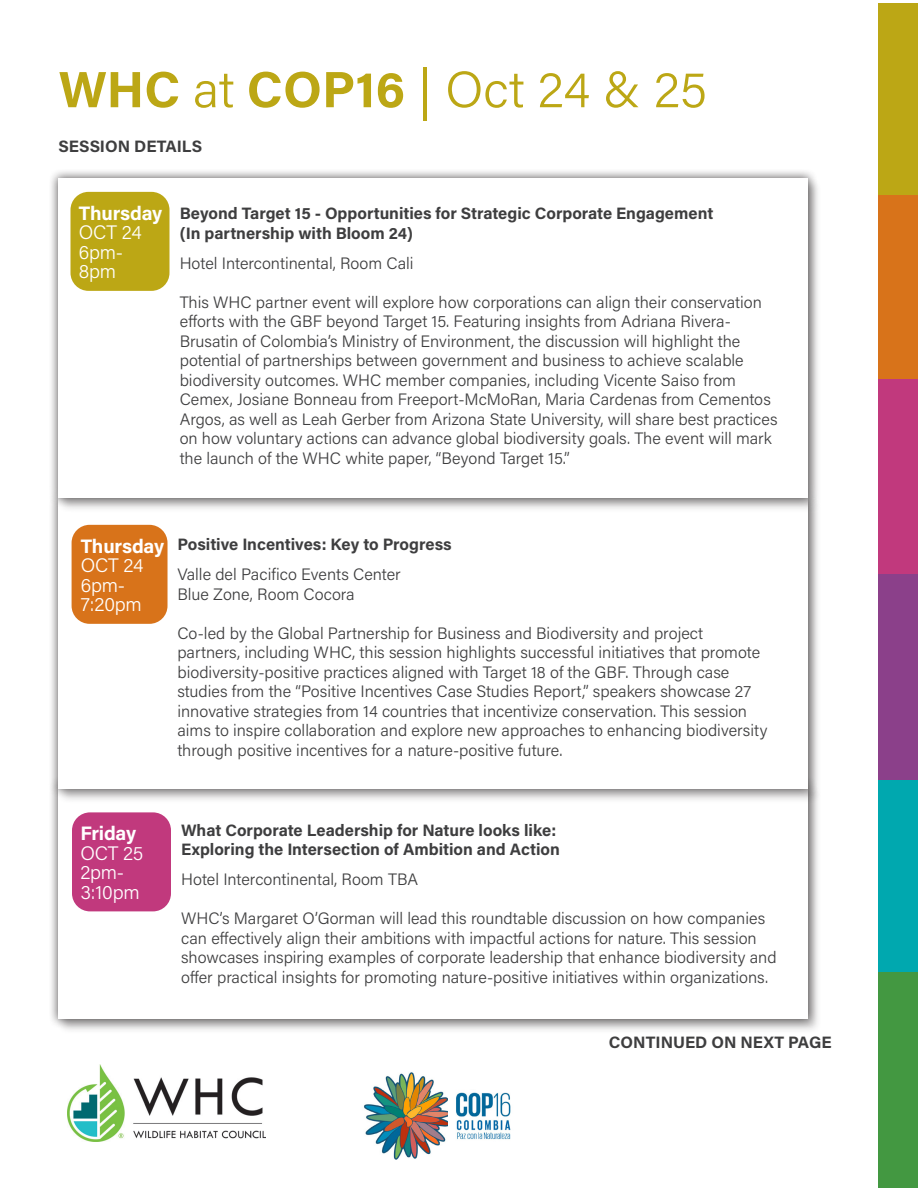
<style>
.page{position:relative;width:918px;height:1188px;background:#fff}
.page>*{position:absolute;margin:0;border:0;box-sizing:border-box;transform-origin:0 0}
.t1{font:300 51px "Acumin Pro";letter-spacing:-.005em;color:#bca715}
.t2{font:300 19.5px "Acumin Pro";letter-spacing:-.01em;color:#fff}
.t3{font:700 19.5px "Acumin Pro";letter-spacing:-.01em;color:#fff}
.t4{font:300 16.5px/19.5px "Acumin Pro";color:#3e3e3f}
.t5{font:700 16.5px/19.8px "Acumin Pro";color:#3e3e3f}
.s1{font-weight:700}
</style>
<div class="page">
<div style="left:56px;top:784px;width:767px;height:251px;background:#f8f8f8"></div>
<div style="left:49px;top:775px;width:769px;height:254px;background:#231f20;opacity:.75"></div>
<div style="left:58px;top:785px;width:750px;height:234px;background:#fff"></div>
<div style="left:72px;top:812px;width:99px;height:99px;background:#c1397d;border-radius:18px"></div>
<div style="left:56px;top:497px;width:767px;height:307px;background:#fafafa"></div>
<div style="left:49px;top:488px;width:769px;height:311px;background:#231f20;opacity:.75"></div>
<div style="left:58px;top:498px;width:750px;height:291px;background:#fff"></div>
<div style="left:72px;top:525px;width:96px;height:99px;background:#d8731a;border-radius:18px"></div>
<div style="left:56px;top:178px;width:767px;height:335px;background:#fafafa"></div>
<div style="left:49px;top:169px;width:769px;height:339px;background:#231f20;opacity:.75"></div>
<div style="left:58px;top:178px;width:750px;height:320px;background:#fff"></div>
<div style="left:70px;top:192px;width:100px;height:99px;background:#bca715;border-radius:18px"></div>
<img style="left:68px;top:1064px;width:198px;height:78px">
<img style="left:363px;top:1072px;width:85px;height:87px">
<img style="left:456px;top:1092px;width:55px;height:48px">
<div style="left:878px;top:985px;width:40px;height:203px;background:#439841"></div>
<div style="left:878px;top:4px;width:40px;height:206px;background:#bca715"></div>
<div style="left:878px;top:195px;width:40px;height:207px;background:#d8731a"></div>
<div style="left:878px;top:380px;width:40px;height:206px;background:#c1397d"></div>
<div style="left:878px;top:574px;width:40px;height:207px;background:#8b408a"></div>
<div style="left:878px;top:781px;width:40px;height:206px;background:#00a8af"></div>
<div style="left:878px;top:972px;width:40px;height:207px;background:#439841"></div>
<p class="t1" style="left:58px;top:54px;width:650px"><span class="s1">WHC</span> at <span class="s1">COP16</span> | Oct 24 &amp; 25</p>
<p class="t5" style="left:58px;top:135px;width:145px">SESSION DETAILS</p>
<p class="t3" style="left:79px;top:199px;width:85px">Thursday</p>
<p class="t2" style="left:79px;top:219px;width:64px">OCT 24</p>
<p class="t2" style="left:79px;top:239px;width:46px">6pm-</p>
<p class="t2" style="left:79px;top:258px;width:39px">8pm</p>
<p class="t5" style="left:180px;top:203px;width:535px">Beyond Target 15 - Opportunities for Strategic Corporate Engagement (In partnership with Bloom 24)</p>
<p class="t4" style="left:180px;top:253px;width:235px">Hotel Intercontinental, Room Cali</p>
<p class="t4" style="left:180px;top:292px;width:600px">This WHC partner event will explore how corporations can align their conservation efforts with the GBF beyond Target 15. Featuring insights from Adriana Rivera-Brusatin of Colombia’s Ministry of Environment, the discussion will highlight the potential of partnerships between government and business to achieve scalable biodiversity outcomes. WHC member companies, including Vicente Saiso from Cemex, Josiane Bonneau from Freeport-McMoRan, Maria Cardenas from Cementos Argos, as well as Leah Gerber from Arizona State University, will share best practices on how voluntary actions can advance global biodiversity goals. The event will mark the launch of the WHC white paper, “Beyond Target 15.”</p>
<p class="t3" style="left:81px;top:532px;width:85px">Thursday</p>
<p class="t2" style="left:81px;top:552px;width:64px">OCT 24</p>
<p class="t2" style="left:81px;top:571px;width:46px">6pm-</p>
<p class="t2" style="left:81px;top:591px;width:63px">7:20pm</p>
<p class="t5" style="left:177px;top:534px;width:276px">Positive Incentives: Key to Progress</p>
<p class="t4" style="left:177px;top:564px;width:225px">Valle del Pacifico Events Center</p>
<p class="t4" style="left:177px;top:583px;width:179px">Blue Zone, Room Cocora</p>
<p class="t4" style="left:177px;top:622px;width:592px">Co-led by the Global Partnership for Business and Biodiversity and project partners, including WHC, this session highlights successful initiatives that promote biodiversity-positive practices aligned with Target 18 of the GBF. Through case studies from the “Positive Incentives Case Studies Report,” speakers showcase 27 innovative strategies from 14 countries that incentivize conservation. This session aims to inspire collaboration and explore new approaches to enhancing biodiversity through positive incentives for a nature-positive future.</p>
<p class="t3" style="left:80px;top:820px;width:57px">Friday</p>
<p class="t2" style="left:80px;top:840px;width:65px">OCT 25</p>
<p class="t2" style="left:80px;top:859px;width:45px">2pm-</p>
<p class="t2" style="left:80px;top:879px;width:61px">3:10pm</p>
<p class="t5" style="left:181px;top:819px;width:380px">What Corporate Leadership for Nature looks like:<br>Exploring the Intersection of Ambition and Action</p>
<p class="t4" style="left:181px;top:869px;width:239px">Hotel Intercontinental, Room TBA</p>
<p class="t4" style="left:181px;top:908px;width:597px">WHC’s Margaret O’Gorman will lead this roundtable discussion on how companies can effectively align their ambitions with impactful actions for nature. This session showcases inspiring examples of corporate leadership that enhance biodiversity and offer practical insights for promoting nature-positive initiatives within organizations.</p>
<p class="t5" style="left:609px;top:1032px;width:224px">CONTINUED ON NEXT PAGE</p>
</div>
